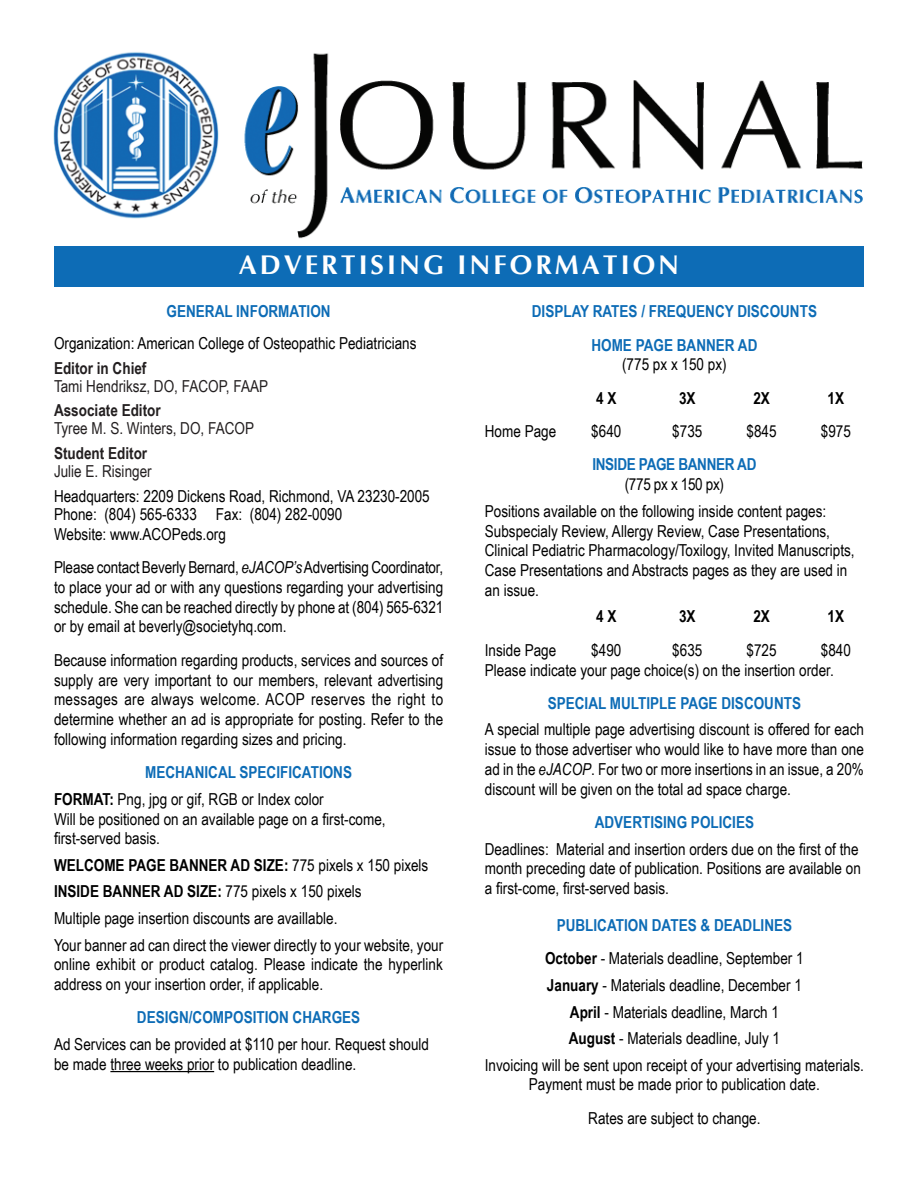
<style>
.page{position:relative;width:918px;height:1188px;background:#fff}
.page>*{position:absolute;margin:0;border:0;box-sizing:border-box;transform-origin:0 0}
.t1{font:700 27px "Optima";letter-spacing:.11em;color:#fff}
.t2{font:16.5px/19.8px "Arial Narrow";color:#000}
.heading_3{font:700 16.5px/19.8px "Arial Narrow";color:#0d6cb6;text-align:center}
.t3{font:700 16.5px "Arial Narrow";color:#000}
.t4{font:16.5px/18px "Arial Narrow";color:#231f20}
.heading_3-2{font:700 16.5px/19.8px "Arial Narrow";letter-spacing:-.02em;color:#0d6cb6;text-align:center}
.t5{font:700 16.5px "Arial Narrow";color:#231f20}
.s1{font-weight:700}
.s2{font-style:italic}
.s3{font-weight:400}
.s4{font-weight:400;color:#000}
</style>
<div class="page">
<div style="left:54px;top:247px;width:810px;height:40px;background:#0d6cb6"></div>
<hr style="left:110px;top:1071px;width:104px;height:1px;background:#000">
<img style="left:53px;top:52px;width:810px;height:187px">
<p class="t1" style="left:239px;top:248px;width:442px">ADVERTISING INFORMATION</p>
<p class="heading_3" style="left:167px;top:301px;width:166px">GENERAL INFORMATION</p>
<p class="t2" style="left:54px;top:333px;width:364px">Organization: American College of Osteopathic Pediatricians</p>
<p class="t4" style="left:54px;top:358px;width:216px"><span class="s1">Editor in Chief<br></span>Tami Hendriksz, DO, FACOP, FAAP</p>
<p class="t5" style="left:54px;top:398px;width:108px">Associate Editor</p>
<p class="t4" style="left:54px;top:419px;width:202px">Tyree M. S. Winters, DO, FACOP</p>
<p class="t4" style="left:54px;top:444px;width:99px"><span class="s1">Student Editor<br></span>Julie E. Risinger</p>
<p class="t2" style="left:54px;top:487px;width:377px;line-height:18px">Headquarters: 2209 Dickens Road, Richmond, VA 23230-2005<br>Phone: (804) 565-6333 Fax: (804) 282-0090</p>
<p class="t2" style="left:54px;top:523px;width:173px">Website: www.ACOPeds.org</p>
<p class="t2" style="left:54px;top:557px;width:391px;text-align:justify">Please contact Beverly Bernard, <span class="s2">eJACOP’s</span> Advertising Coordinator, to place your ad or with any questions regarding your advertising schedule. She can be reached directly by phone at (804) 565-6321 or by email at beverly@societyhq.com.</p>
<p class="t2" style="left:54px;top:649px;width:391px;text-align:justify">Because information regarding products, services and sources of supply are very important to our members, relevant advertising messages are always welcome. ACOP reserves the right to determine whether an ad is appropriate for posting. Refer to the following information regarding sizes and pricing.</p>
<p class="heading_3" style="left:145px;top:762px;width:208px">MECHANICAL SPECIFICATIONS</p>
<p class="t2" style="left:54px;top:788px;width:333px"><span class="s1">FORMAT:</span> Png, jpg or gif, RGB or Index color<br>Will be positioned on an available page on a first-come, first-served basis.</p>
<p class="t3" style="left:54px;top:853px;width:376px">WELCOME PAGE BANNER AD SIZE: <span class="s3">775 pixels x 150 pixels</span></p>
<p class="t3" style="left:54px;top:879px;width:309px">INSIDE BANNER AD SIZE: <span class="s3">775 pixels x 150 pixels</span></p>
<p class="t2" style="left:54px;top:908px;width:285px">Multiple page insertion discounts are availlable.</p>
<p class="t2" style="left:54px;top:934px;width:391px;text-align:justify">Your banner ad can direct the viewer directly to your website, your online exhibit or product catalog. Please indicate the hyperlink address on your insertion order, if applicable.</p>
<p class="heading_3" style="left:137px;top:1007px;width:225px">DESIGN/COMPOSITION CHARGES</p>
<p class="t2" style="left:54px;top:1034px;width:377px">Ad Services can be provided at $110 per hour. Request should be made three weeks prior to publication deadline.</p>
<p class="heading_3" style="left:532px;top:301px;width:287px">DISPLAY RATES / FREQUENCY DISCOUNTS</p>
<p class="heading_3" style="left:591px;top:334px;width:168px">HOME PAGE BANNER AD <span class="s4">(775 px x 150 px)</span></p>
<p class="t3" style="left:596px;top:385px;width:22px">4 X</p>
<p class="t3" style="left:679px;top:385px;width:18px">3X</p>
<p class="t3" style="left:753px;top:385px;width:18px">2X</p>
<p class="t3" style="left:828px;top:385px;width:18px">1X</p>
<p class="t2" style="left:485px;top:421px;width:73px">Home Page</p>
<p class="t2" style="left:591px;top:421px;width:32px">$640</p>
<p class="t2" style="left:672px;top:421px;width:32px">$735</p>
<p class="t2" style="left:747px;top:421px;width:32px">$845</p>
<p class="t2" style="left:821px;top:421px;width:32px">$975</p>
<p class="heading_3-2" style="left:592px;top:454px;width:166px">INSIDE PAGE BANNER AD <span class="s4">(775 px x 150 px)</span></p>
<p class="t2" style="left:485px;top:500px;width:371px">Positions available on the following inside content pages:<br>Subspecialy Review, Allergy Review, Case Presentations, Clinical Pediatric Pharmacology/Toxilogy, Invited Manuscripts, Case Presentations and Abstracts pages as they are used in an issue.</p>
<p class="t3" style="left:596px;top:604px;width:22px">4 X</p>
<p class="t3" style="left:679px;top:604px;width:18px">3X</p>
<p class="t3" style="left:753px;top:604px;width:18px">2X</p>
<p class="t3" style="left:828px;top:604px;width:18px">1X</p>
<p class="t2" style="left:485px;top:639px;width:73px">Inside Page</p>
<p class="t2" style="left:591px;top:639px;width:32px">$490</p>
<p class="t2" style="left:672px;top:639px;width:32px">$635</p>
<p class="t2" style="left:747px;top:639px;width:32px">$725</p>
<p class="t2" style="left:485px;top:639px;width:368px;text-indent:336px">$840<br>Please indicate your page choice(s) on the insertion order.</p>
<p class="heading_3" style="left:548px;top:692px;width:255px">SPECIAL MULTIPLE PAGE DISCOUNTS</p>
<p class="t2" style="left:485px;top:719px;width:381px;text-align:justify">A special multiple page advertising discount is offered for each issue to those advertiser who would like to have more than one ad in the <span class="s2">eJACOP</span>. For two or more insertions in an issue, a 20% discount will be given on the total ad space charge.</p>
<p class="heading_3" style="left:595px;top:812px;width:161px">ADVERTISING POLICIES</p>
<p class="t2" style="left:485px;top:838px;width:378px">Deadlines: Material and insertion orders due on the first of the month preceding date of publication. Positions are available on a first-come, first-served basis.</p>
<p class="heading_3" style="left:557px;top:915px;width:237px">PUBLICATION DATES &amp; DEADLINES</p>
<p class="t2" style="left:545px;top:948px;width:260px"><span class="s1">October</span> - Materials deadline, September 1</p>
<p class="t2" style="left:547px;top:975px;width:256px"><span class="s1">January</span> - Materials deadline, December 1</p>
<p class="t2" style="left:570px;top:1001px;width:211px"><span class="s1">April</span> - Materials deadline, March 1</p>
<p class="t2" style="left:569px;top:1028px;width:213px"><span class="s1">August</span> - Materials deadline, July 1</p>
<p class="t2" style="left:485px;top:1054px;width:381px;text-align:center">Invoicing will be sent upon receipt of your advertising materials.<br>Payment must be made prior to publication date.</p>
<p class="t2" style="left:588px;top:1107px;width:174px">Rates are subject to change.</p>
</div>
